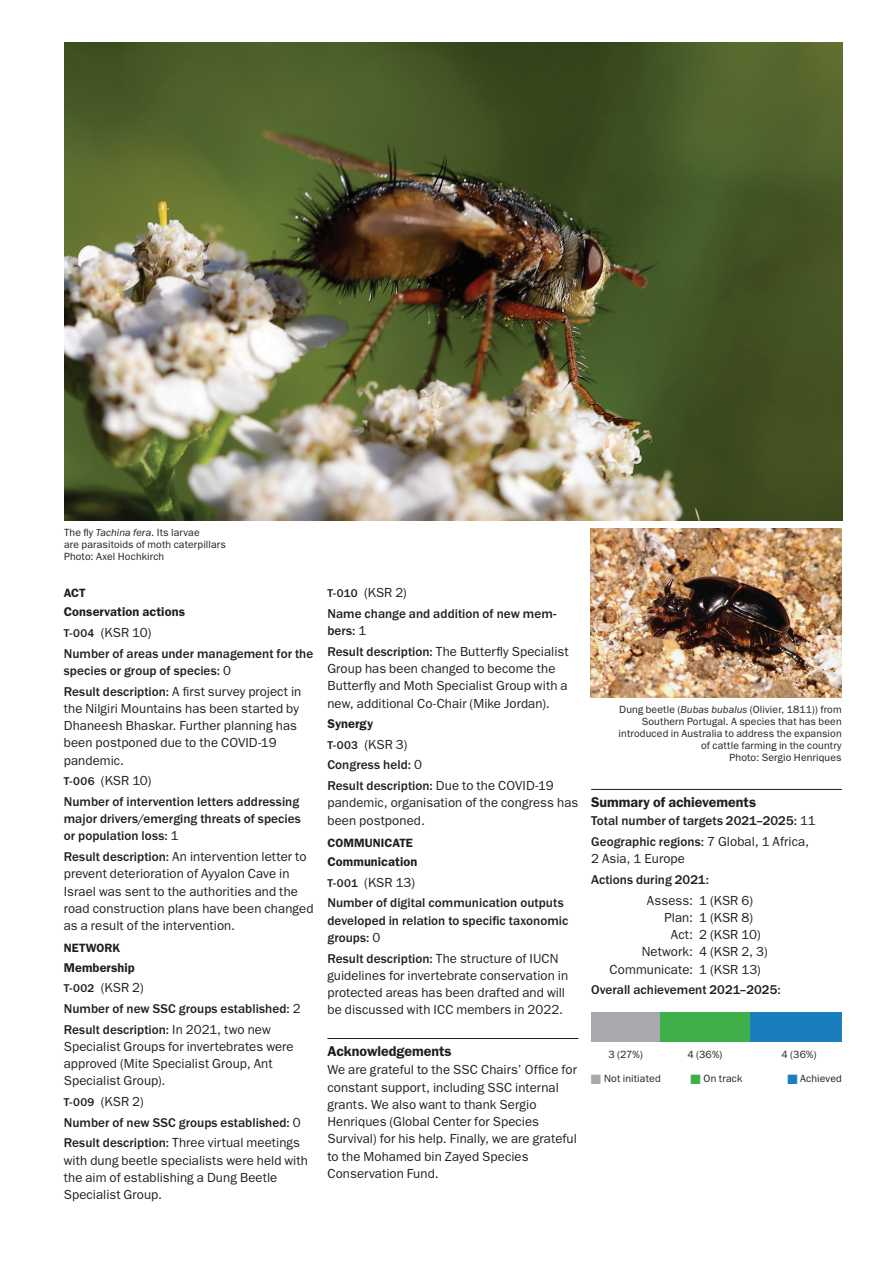
<style>
.page{position:relative;width:893px;height:1263px;background:#fff}
.page>*{position:absolute;margin:0;border:0;box-sizing:border-box;transform-origin:0 0}
.t1{font:600 14.25px "ITC Franklin Gothic Std";color:#231f20}
.t2{font:13.2px/17.2px "ITC Franklin Gothic Std";letter-spacing:.005em;color:#231f20}
.t3{font:500 13.2px/20.7px "ITC Franklin Gothic Std";letter-spacing:.005em;color:#231f20}
.t4{font:600 12.75px "ITC Franklin Gothic Std";letter-spacing:.005em;color:#231f20}
.t5{font:600 12.15px "ITC Franklin Gothic Std";letter-spacing:.005em;color:#231f20}
.t6{font:10.5px/12px "ITC Franklin Gothic Std";letter-spacing:.015em;color:#231f20}
.s1{font-style:italic}
.s2{font-size:11.7px}
.s3{font-weight:400}
.s4{font-weight:500}
.s5{color:#a8a9ad}
.s6{color:#40ae49}
.s7{color:#197ebe}
</style>
<div class="page">
<hr style="left:327px;top:1038px;width:251px;height:1px;background:#231f20">
<hr style="left:591px;top:789px;width:251px;height:1px;background:#231f20">
<div style="left:735px;top:1012px;width:107px;height:30px;background:#197ebe"></div>
<div style="left:603px;top:1012px;width:147px;height:30px;background:#40ae49"></div>
<div style="left:591px;top:1012px;width:68px;height:30px;background:#a8a9ad"></div>
<img style="left:64px;top:43px;width:778px;height:477px">
<img style="left:591px;top:529px;width:251px;height:168px">
<p class="t6" style="left:64px;top:526px;width:163px">The fly <span class="s1">Tachina fera</span>. Its larvae<br>are parasitoids of moth caterpillars<br>Photo: Axel Hochkirch</p>
<p class="t5" style="left:64px;top:586px;width:24px">ACT</p>
<p class="t4" style="left:64px;top:604px;width:123px">Conservation actions</p>
<p class="t3" style="left:64px;top:622px;width:251px"><span class="s2">T-004</span> <span class="s3">(KSR 10)<br></span>Number of areas under management for the</p>
<p class="t3" style="left:64px;top:660px;width:239px">species or group of species: <span class="s3">0<br></span>Result description: <span class="s3">A first survey project in</span></p>
<p class="t2" style="left:64px;top:700px;width:237px">the Nilgiri Mountains has been started by<br>Dhaneesh Bhaskar. Further planning has been postponed due to the COVID-19 pandemic.</p>
<p class="t3" style="left:64px;top:771px;width:237px"><span class="s2">T-006</span> <span class="s3">(KSR 10)<br></span>Number of intervention letters addressing</p>
<p class="t3" style="left:64px;top:810px;width:239px;line-height:17.2px">major drivers/emerging threats of species or population loss: <span class="s3">1</span></p>
<p class="t2" style="left:64px;top:848px;width:251px"><span class="s4">Result description:</span> An intervention letter to prevent deterioration of Ayyalon Cave in Israel was sent to the authorities and the road construction plans have been changed as a result of the intervention.</p>
<p class="t5" style="left:64px;top:941px;width:58px">NETWORK</p>
<p class="t4" style="left:64px;top:960px;width:72px">Membership</p>
<p class="t3" style="left:64px;top:978px;width:238px"><span class="s2">T-002</span> <span class="s3">(KSR 2)<br></span>Number of new SSC groups established: <span class="s3">2<br></span>Result description: <span class="s3">In 2021, two new</span></p>
<p class="t2" style="left:64px;top:1038px;width:231px">Specialist Groups for invertebrates were approved (Mite Specialist Group, Ant<br>Specialist Group).</p>
<p class="t3" style="left:64px;top:1091px;width:238px"><span class="s2">T-009</span> <span class="s3">(KSR 2)<br></span>Number of new SSC groups established: <span class="s3">0<br></span>Result description: <span class="s3">Three virtual meetings</span></p>
<p class="t2" style="left:64px;top:1151px;width:246px">with dung beetle specialists were held with the aim of establishing a Dung Beetle<br>Specialist Group.</p>
<p class="t3" style="left:327px;top:583px;width:231px"><span class="s2">T-010</span> <span class="s3">(KSR 2)<br></span>Name change and addition of new mem-</p>
<p class="t3" style="left:327px;top:620px;width:243px">bers: <span class="s3">1<br></span>Result description: <span class="s3">The Butterfly Specialist</span></p>
<p class="t2" style="left:327px;top:660px;width:242px">Group has been changed to become the<br>Butterfly and Moth Specialist Group with a new, additional Co-Chair (Mike Jordan).</p>
<p class="t4" style="left:327px;top:716px;width:47px">Synergy</p>
<p class="t3" style="left:327px;top:734px;width:228px"><span class="s2">T-003</span> <span class="s3">(KSR 3)<br></span>Congress held: <span class="s3">0<br></span>Result description: <span class="s3">Due to the COVID-19</span></p>
<p class="t2" style="left:327px;top:794px;width:252px">pandemic, organisation of the congress has been postponed.</p>
<p class="t5" style="left:327px;top:835px;width:87px">COMMUNICATE</p>
<p class="t4" style="left:327px;top:854px;width:91px">Communication</p>
<p class="t3" style="left:327px;top:872px;width:238px"><span class="s2">T-001</span> <span class="s3">(KSR 13)<br></span>Number of digital communication outputs</p>
<p class="t3" style="left:327px;top:912px;width:242px;line-height:17.2px">developed in relation to specific taxonomic groups: <span class="s3">0</span></p>
<p class="t2" style="left:327px;top:950px;width:242px"><span class="s4">Result description:</span> The structure of IUCN guidelines for invertebrate conservation in protected areas has been drafted and will be discussed with ICC members in 2022.</p>
<p class="t1" style="left:327px;top:1042px;width:126px">Acknowledgements</p>
<p class="t2" style="left:327px;top:1061px;width:251px">We are grateful to the SSC Chairs’ Office for constant support, including SSC internal grants. We also want to thank Sergio Henriques (Global Center for Species Survival) for his help. Finally, we are grateful to the Mohamed bin Zayed Species Conservation Fund.</p>
<p class="t6" style="left:619px;top:703px;width:225px;text-align:right">Dung beetle (<span class="s1">Bubas bubalus</span> (Olivier, 1811)) from Southern Portugal. A species that has been introduced in Australia to address the expansion of cattle farming in the country<br>Photo: Sergio Henriques</p>
<p class="t1" style="left:591px;top:793px;width:167px">Summary of achievements</p>
<p class="t3" style="left:591px;top:811px;width:226px">Total number of targets 2021–2025: <span class="s3">11<br></span>Geographic regions: <span class="s3">7 Global, 1 Africa,</span></p>
<p class="t2" style="left:591px;top:850px;width:95px">2 Asia, 1 Europe</p>
<p class="t3" style="left:591px;top:869px;width:119px">Actions during 2021:</p>
<p class="t2" style="left:647px;top:891px;width:108px">Assess: 1 (KSR 6)</p>
<p class="t2" style="left:665px;top:909px;width:90px">Plan: 1 (KSR 8)</p>
<p class="t2" style="left:671px;top:926px;width:91px">Act: 2 (KSR 10)</p>
<p class="t2" style="left:642px;top:943px;width:128px">Network: 4 (KSR 2, 3)</p>
<p class="t2" style="left:610px;top:960px;width:153px">Communicate: 1 (KSR 13)</p>
<p class="t3" style="left:591px;top:980px;width:191px">Overall achievement 2021–2025:</p>
<p class="t6" style="left:608px;top:1048px;width:36px">3 (27%)</p>
<p class="t6" style="left:687px;top:1048px;width:37px">4 (36%)</p>
<p class="t6" style="left:782px;top:1048px;width:37px">4 (36%)</p>
<p class="t6" style="left:591px;top:1072px;width:71px"><span class="s5">■</span> Not initiated</p>
<p class="t6" style="left:690px;top:1072px;width:53px"><span class="s6">■</span> On track</p>
<p class="t6" style="left:788px;top:1072px;width:56px"><span class="s7">■</span> Achieved</p>
</div>
